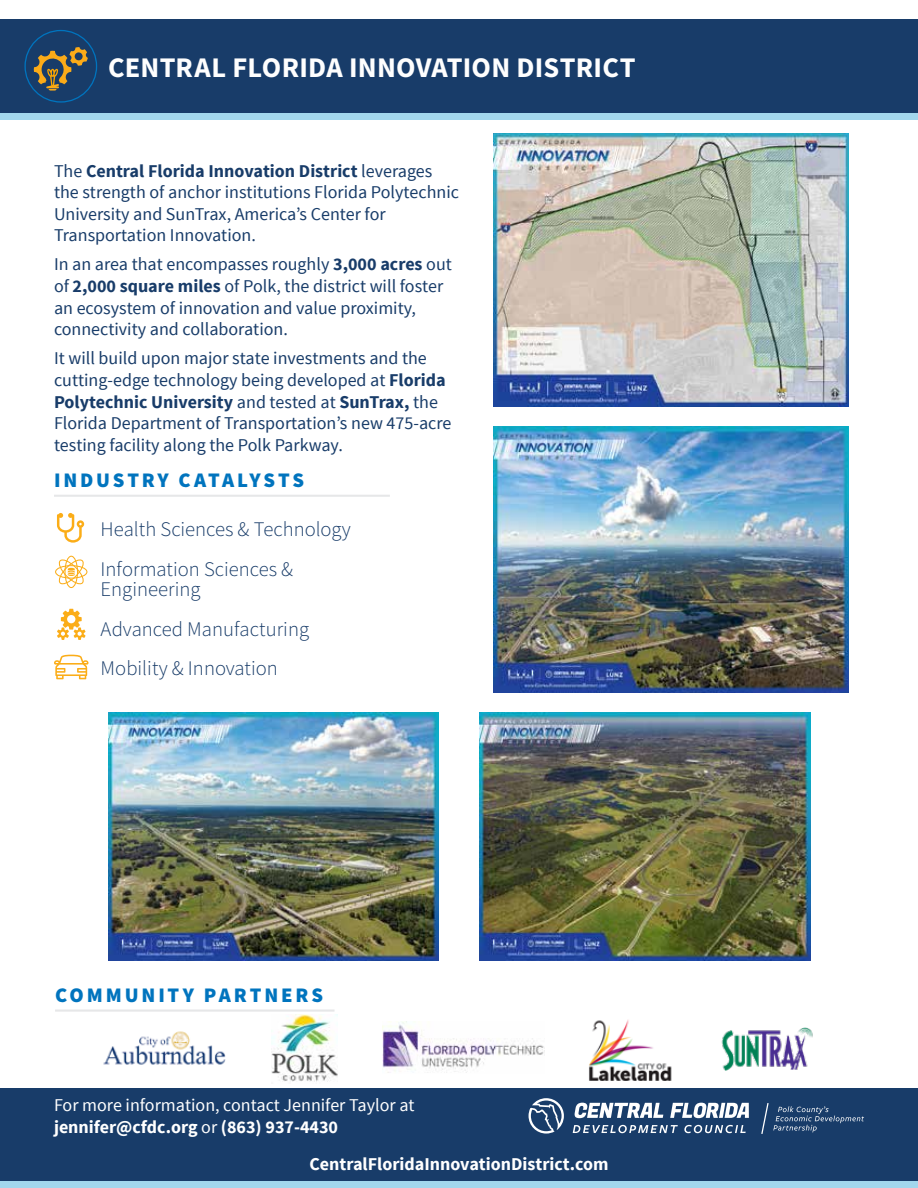
<style>
.page{position:relative;width:918px;height:1188px;background:#fff}
.page>*{position:absolute;margin:0;border:0;box-sizing:border-box;transform-origin:0 0}
.t1{font:28.5px "Source Sans Variable";letter-spacing:.045em;color:#fefefe}
.t2{font:20.7px/39.5px "Source Sans Variable";letter-spacing:.005em;color:#183c69}
.t3{font:20.7px "Source Sans Variable";letter-spacing:.185em;color:#0074be}
.t4{font:18px/21.6px "Source Sans Pro";color:#183c69}
.t5{font:18px/21.6px "Source Sans Pro";color:#fff}
.t6{font:700 18px "Source Sans Pro";color:#fff}
.s1{font-weight:700}
</style>
<div class="page">
<div style="left:0;top:1088px;width:918px;height:93px;background:#183c69"></div>
<div style="left:0;top:20px;width:918px;height:93px;background:#183c69"></div>
<div style="left:24px;top:30px;width:73px;height:73px;border:1px solid #0074be;border-radius:50%"></div>
<svg style="left:34px;top:47px;width:54px;height:44px"></svg>
<div style="left:0;top:1182px;width:918px;height:6px;background:#a2d7ed"></div>
<div style="left:0;top:113px;width:918px;height:6px;background:#a2d7ed"></div>
<svg style="left:573px;top:1125px;width:105px;height:8px"></svg>
<svg style="left:684px;top:1125px;width:62px;height:8px"></svg>
<svg style="left:575px;top:1103px;width:88px;height:15px"></svg>
<svg style="left:670px;top:1103px;width:79px;height:15px"></svg>
<svg style="left:529px;top:1098px;width:35px;height:36px"></svg>
<svg style="left:761px;top:1103px;width:103px;height:31px"></svg>
<img style="left:493px;top:133px;width:356px;height:274px">
<img style="left:493px;top:426px;width:356px;height:267px">
<img style="left:108px;top:713px;width:331px;height:248px">
<img style="left:479px;top:713px;width:331px;height:248px">
<hr style="left:54px;top:495px;width:336px;height:2px;background:#e6e7e8">
<svg style="left:57px;top:513px;width:27px;height:30px"></svg>
<svg style="left:57px;top:609px;width:29px;height:31px"></svg>
<svg style="left:54px;top:655px;width:35px;height:24px"></svg>
<div style="left:65px;top:556px;width:13px;height:32px;border:1px solid #fbad18;border-radius:50%"></div>
<div style="left:55px;top:565px;width:32px;height:14px;border:1px solid #fbad18;border-radius:50%"></div>
<svg style="left:56px;top:557px;width:29px;height:28px"></svg>
<img style="left:271px;top:1015px;width:67px;height:67px">
<img style="left:589px;top:1020px;width:83px;height:60px">
<img style="left:103px;top:1031px;width:123px;height:34px">
<img style="left:721px;top:1027px;width:92px;height:44px">
<img style="left:382px;top:1021px;width:162px;height:52px">
<hr style="left:55px;top:1009px;width:280px;height:3px;background:#e6e7e8">
<h1 class="t1" style="left:108px;top:50px;width:528px">CENTRAL FLORIDA INNOVATION DISTRICT</h1>
<p class="t4" style="left:54px;top:160px;width:406px">The <span class="s1">Central Florida Innovation District</span> leverages the strength of anchor institutions Florida Polytechnic University and SunTrax, America’s Center for Transportation Innovation.</p>
<p class="t4" style="left:54px;top:254px;width:399px">In an area that encompasses roughly <span class="s1">3,000 acres</span> out of <span class="s1">2,000 square miles</span> of Polk, the district will foster an ecosystem of innovation and value proximity, connectivity and collaboration.</p>
<p class="t4" style="left:54px;top:348px;width:399px">It will build upon major state investments and the cutting-edge technology being developed at <span class="s1">Florida Polytechnic University</span> and tested at <span class="s1">SunTrax,</span> the Florida Department of Transportation’s new 475-acre testing facility along the Polk Parkway.</p>
<p class="t3" style="left:54px;top:468px;width:251px">INDUSTRY CATALYSTS</p>
<p class="t2" style="left:101px;top:510px;width:252px">Health Sciences &amp; Technology<br>Information Sciences &amp;</p>
<p class="t2" style="left:101px;top:570px;width:210px">Engineering<br>Advanced Manufacturing<br>Mobility &amp; Innovation</p>
<p class="t3" style="left:55px;top:983px;width:269px">COMMUNITY PARTNERS</p>
<p class="t5" style="left:54px;top:1095px;width:362px">For more information, contact Jennifer Taylor at <span class="s1">jennifer@cfdc.org</span> or <span class="s1">(863) 937-4430</span></p>
<p class="t6" style="left:309px;top:1153px;width:301px">CentralFloridaInnovationDistrict.com</p>
</div>
